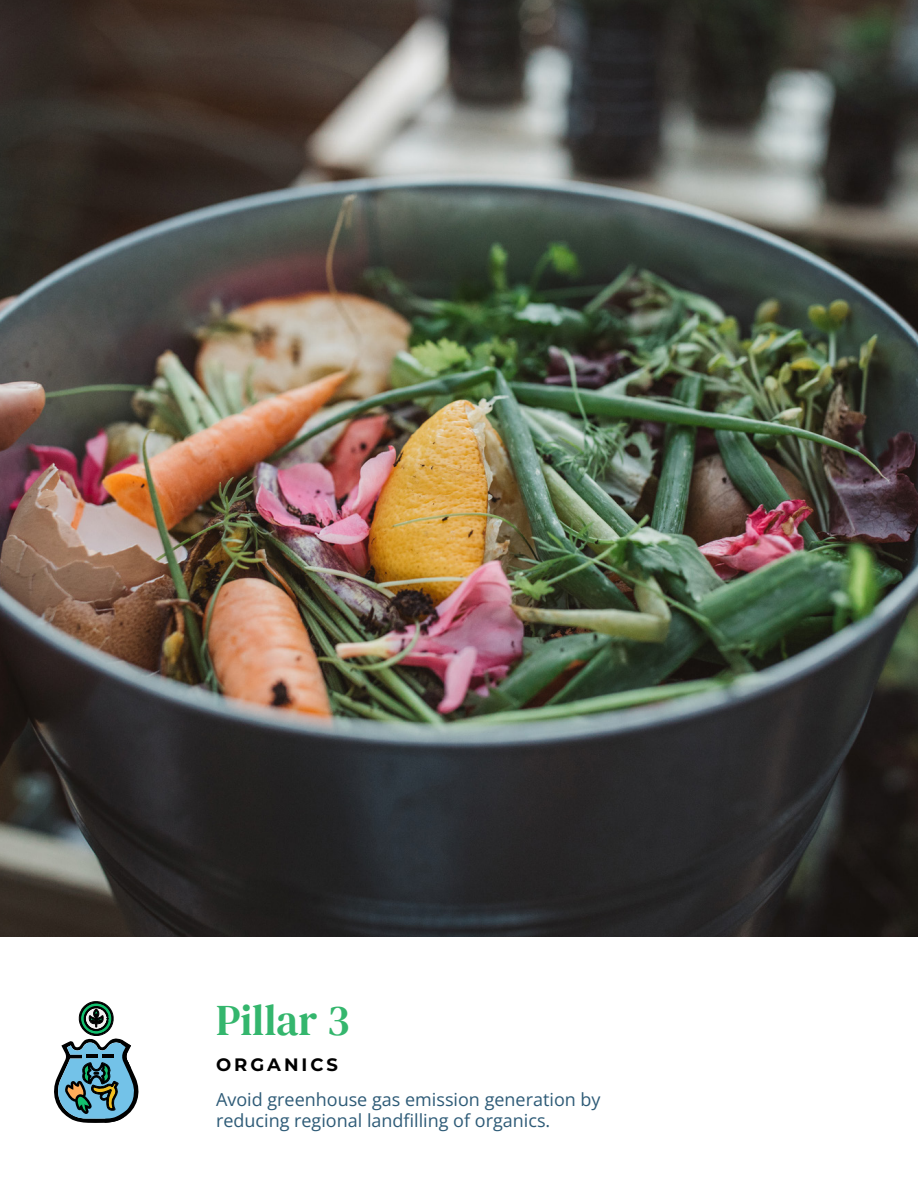
<style>
.page{position:relative;width:918px;height:1188px;background:#fff}
.page>*{position:absolute;margin:0;border:0;box-sizing:border-box;transform-origin:0 0}
.t1{font:43.5px "DM Serif Text";color:#34b66d}
.t2{font:18px/21px "Open Sans";color:#2e5b77}
.t3{font:700 18px "Montserrat";letter-spacing:.165em;color:#000}
</style>
<div class="page">
<img style="left:0;top:0;width:918px;height:936px">
<svg style="left:54px;top:1001px;width:85px;height:122px"></svg>
<h1 class="t1" style="left:216px;top:995px;width:135px">Pillar 3</h1>
<p class="t3" style="left:216px;top:1052px;width:124px">ORGANICS</p>
<p class="t2" style="left:216px;top:1088px;width:386px">Avoid greenhouse gas emission generation by reducing regional landfilling of organics.</p>
</div>
